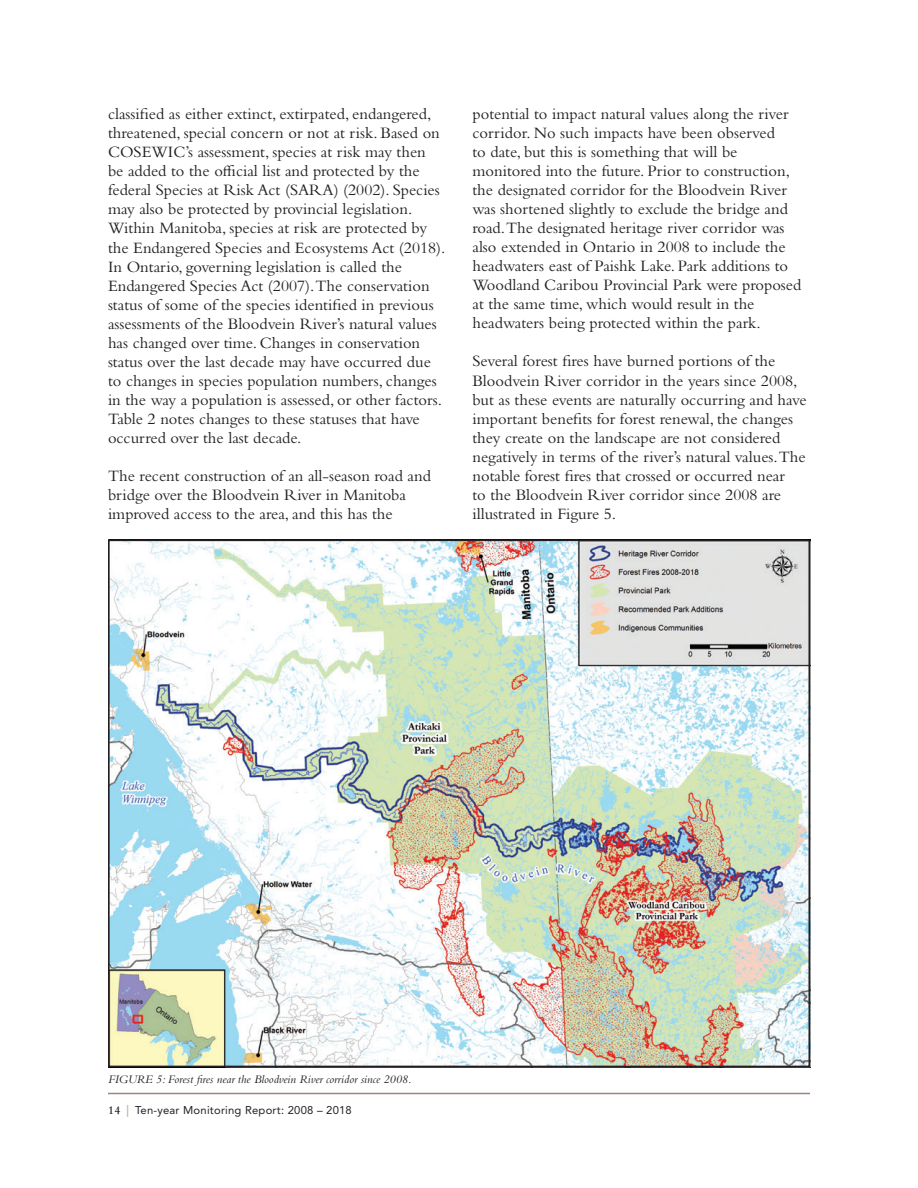
<style>
.page{position:relative;width:918px;height:1188px;background:#fff}
.page>*{position:absolute;margin:0;border:0;box-sizing:border-box;transform-origin:0 0}
.body{font:16.5px/19px "Bembo Std";color:#231f20}
.t1{font:italic 12px "Bembo Std";color:#231f20}
.t2{font:11.25px "Avenir LT Std";letter-spacing:.02em;color:#231f20}
.s1{font-family:"Bembo Std";font-weight:600;font-size:12px}
.s2{font-family:"Myriad Pro";font-weight:600;font-size:12px;color:#c3b49b}
</style>
<div class="page">
<hr style="left:108px;top:1093px;width:702px;height:1px;background:#9b8679">
<img style="left:111px;top:543px;width:696px;height:521px">
<p class="body" style="left:108px;top:104px;width:339px">classified as either extinct, extirpated, endangered, threatened, special concern or not at risk. Based on COSEWIC’s assessment, species at risk may then<br>be added to the official list and protected by the federal Species at Risk Act (SARA) (2002). Species may also be protected by provincial legislation.<br>Within Manitoba, species at risk are protected by the Endangered Species and Ecosystems Act (2018).<br>In Ontario, governing legislation is called the Endangered Species Act (2007).The conservation status of some of the species identified in previous assessments of the Bloodvein River’s natural values has changed over time. Changes in conservation status over the last decade may have occurred due to changes in species population numbers, changes in the way a population is assessed, or other factors.<br>Table 2 notes changes to these statuses that have occurred over the last decade.</p>
<p class="body" style="left:108px;top:466px;width:324px">The recent construction of an all-season road and bridge over the Bloodvein River in Manitoba improved access to the area, and this has the</p>
<p class="body" style="left:472px;top:104px;width:330px">potential to impact natural values along the river corridor. No such impacts have been observed<br>to date, but this is something that will be monitored into the future. Prior to construction, the designated corridor for the Bloodvein River was shortened slightly to exclude the bridge and road.The designated heritage river corridor was also extended in Ontario in 2008 to include the headwaters east of Paishk Lake. Park additions to Woodland Caribou Provincial Park were proposed at the same time, which would result in the headwaters being protected within the park.</p>
<p class="body" style="left:472px;top:351px;width:336px">Several forest fires have burned portions of the Bloodvein River corridor in the years since 2008, but as these events are naturally occurring and have important benefits for forest renewal, the changes they create on the landscape are not considered negatively in terms of the river’s natural values.The notable forest fires that crossed or occurred near<br>to the Bloodvein River corridor since 2008 are illustrated in Figure 5.</p>
<p class="t1" style="left:108px;top:1072px;width:305px">FIGURE 5: Forest fires near the Bloodvein River corridor since 2008.</p>
<p class="t2" style="left:108px;top:1103px;width:245px"><span class="s1">14</span> <span class="s2">|</span> Ten-year Monitoring Report: 2008 – 2018</p>
</div>
